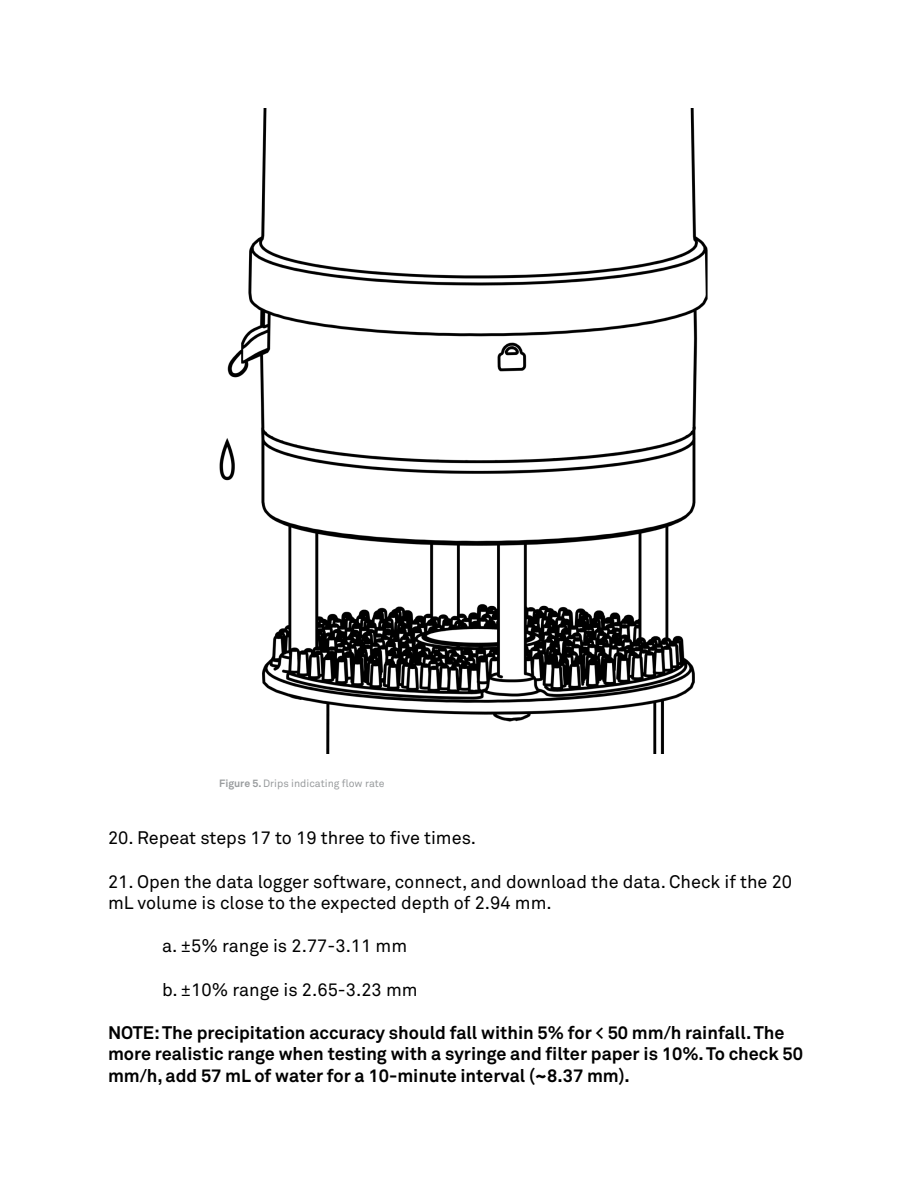
<style>
.page{position:relative;width:918px;height:1188px;background:#fff}
.page>*{position:absolute;margin:0;border:0;box-sizing:border-box;transform-origin:0 0}
.t1{font:18px/21.6px "Akkurat Pro";color:#000}
.t2{font:700 18px/21.6px "Akkurat Pro";color:#000}
.t3{font:10.5px "Akkurat Pro";color:#999c9e}
.s1{font-weight:700}
</style>
<div class="page">
<img style="left:219px;top:108px;width:489px;height:646px">
<p class="t3" style="left:219px;top:777px;width:167px"><span class="s1">Figure 5.</span> Drips indicating flow rate</p>
<p class="t1" style="left:108px;top:827px;width:370px">20. Repeat steps 17 to 19 three to five times.</p>
<p class="t1" style="left:108px;top:871px;width:686px">21. Open the data logger software, connect, and download the data. Check if the 20 mL volume is close to the expected depth of 2.94 mm.</p>
<p class="t1" style="left:162px;top:935px;width:247px">a. ±5% range is 2.77-3.11 mm</p>
<p class="t1" style="left:162px;top:979px;width:257px">b. ±10% range is 2.65-3.23 mm</p>
<p class="t2" style="left:108px;top:1021px;width:697px">NOTE: The precipitation accuracy should fall within 5% for &lt; 50 mm/h rainfall. The more realistic range when testing with a syringe and filter paper is 10%. To check 50 mm/h, add 57 mL of water for a 10-minute interval (~8.37 mm).</p>
</div>
